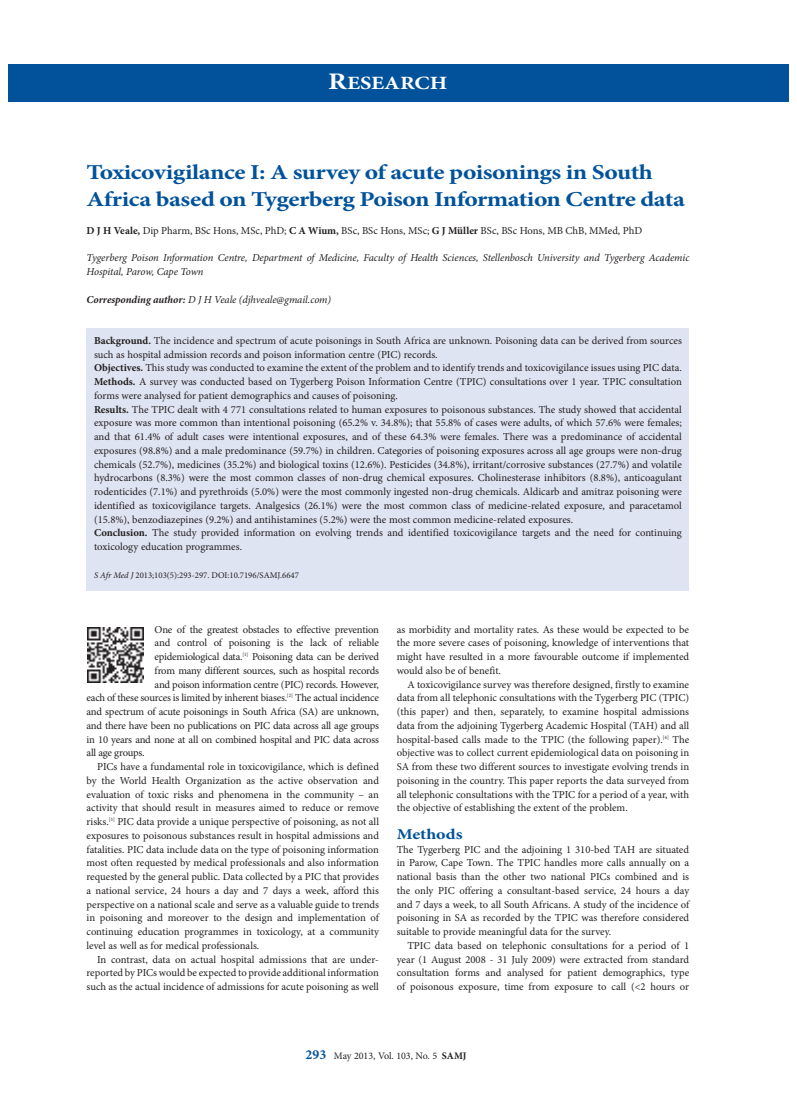
<style>
.page{position:relative;width:797px;height:1105px;background:#fff}
.page>*{position:absolute;margin:0;border:0;box-sizing:border-box;transform-origin:0 0}
.t1{font:700 21.25px/27.5px "Minion Pro";letter-spacing:-.02em;color:#01529a;scale:1.2 1}
.t2{font:700 18.75px "Minion Pro";color:#fff;scale:1.2 1}
.t3{font:700 15px "Minion Pro";color:#01529a;scale:1.2 1}
.t4{font:10.62px/13.8px "Minion Pro";letter-spacing:-.005em;color:#231f20;text-align:justify}
.t5{font:10.62px "Minion Pro";letter-spacing:-.025em;color:#231f20}
.t6{font:italic 10.62px/13.8px "Minion Pro";letter-spacing:-.005em;color:#231f20}
.t7{font:10px "Minion Pro";letter-spacing:-.005em;color:#231f20}
.t8{font:8.75px "Minion Pro";color:#231f20}
.s1{font-size:23.75px}
.s2{font-weight:700}
.s3{font-style:italic}
.s4{font-weight:700;font-size:13.75px;color:#01529a}
</style>
<div class="page">
<div style="left:9px;top:64px;width:779px;height:37px;background:#01529a"></div>
<div style="left:87px;top:328px;width:602px;height:263px;background:#dee4f1"></div>
<img style="left:88px;top:627px;width:55px;height:55px">
<h2 class="t2" style="left:328px;top:69px;width:101px"><span class="s1">R</span>ESEARCH</h2>
<h1 class="t1" style="left:86px;top:158px;width:500px">Toxicovigilance I: A survey of acute poisonings in South<br>Africa based on Tygerberg Poison Information Centre data</h1>
<p class="t4" style="left:86px;top:224px;width:557px"><span class="s2">D J H Veale,</span> Dip Pharm, BSc Hons, MSc, PhD; <span class="s2">C A Wium,</span> BSc, BSc Hons, MSc; <span class="s2">G J Müller</span> BSc, BSc Hons, MB ChB, MMed, PhD</p>
<p class="t6" style="left:86px;top:251px;width:604px">Tygerberg Poison Information Centre, Department of Medicine, Faculty of Health Sciences, Stellenbosch University and Tygerberg Academic<br>Hospital, Parow, Cape Town</p>
<p class="t6" style="left:86px;top:292px;width:246px"><span class="s2">Corresponding author:</span> D J H Veale (djhveale@gmail.com)</p>
<p class="t4" style="left:94px;top:334px;width:589px;text-align:left"><span class="s2">Background.</span> The incidence and spectrum of acute poisonings in South Africa are unknown. Poisoning data can be derived from sources such as hospital admission records and poison information centre (PIC) records.<br><span class="s2">Objectives.</span> This study was conducted to examine the extent of the problem and to identify trends and toxicovigilance issues using PIC data.<br><span class="s2">Methods.</span> A survey was conducted based on Tygerberg Poison Information Centre (TPIC) consultations over 1 year. TPIC consultation forms were analysed for patient demographics and causes of poisoning.<br><span class="s2">Results.</span> The TPIC dealt with 4 771 consultations related to human exposures to poisonous substances. The study showed that accidental exposure was more common than intentional poisoning (65.2% v. 34.8%); that 55.8% of cases were adults, of which 57.6% were females; and that 61.4% of adult cases were intentional exposures, and of these 64.3% were females. There was a predominance of accidental exposures (98.8%) and a male predominance (59.7%) in children. Categories of poisoning exposures across all age groups were non-drug chemicals (52.7%), medicines (35.2%) and biological toxins (12.6%). Pesticides (34.8%), irritant/corrosive substances (27.7%) and volatile hydrocarbons (8.3%) were the most common classes of non-drug chemical exposures. Cholinesterase inhibitors (8.8%), anticoagulant rodenticides (7.1%) and pyrethroids (5.0%) were the most commonly ingested non-drug chemicals. Aldicarb and amitraz poisoning were identified as toxicovigilance targets. Analgesics (26.1%) were the most common class of medicine-related exposure, and paracetamol (15.8%), benzodiazepines (9.2%) and antihistamines (5.2%) were the most common medicine-related exposures.<br><span class="s2">Conclusion.</span> The study provided information on evolving trends and identified toxicovigilance targets and the need for continuing toxicology education programmes.</p>
<p class="t8" style="left:94px;top:569px;width:206px"><span class="s3">S Afr Med J</span> 2013;103(5):293-297. DOI:10.7196/SAMJ.6647</p>
<p class="t4" style="left:155px;top:622px;width:226px">One of the greatest obstacles to effective prevention</p>
<p class="t4" style="left:155px;top:636px;width:226px">and control of poisoning is the lack of reliable</p>
<p class="t4" style="left:155px;top:650px;width:226px">epidemiological data.<sup>[1]</sup> Poisoning data can be derived</p>
<p class="t5" style="left:155px;top:663px;width:226px">from many different sources, such as hospital records</p>
<p class="t5" style="left:155px;top:677px;width:226px">and poison information centre (PIC) records. However,</p>
<p class="t4" style="left:86px;top:691px;width:294px">each of these sources is limited by inherent biases.<sup>[2]</sup> The actual incidence</p>
<p class="t4" style="left:86px;top:705px;width:294px">and spectrum of acute poisonings in South Africa (SA) are unknown,</p>
<p class="t5" style="left:86px;top:718px;width:294px">and there have been no publications on PIC data across all age groups</p>
<p class="t5" style="left:86px;top:732px;width:294px">in 10 years and none at all on combined hospital and PIC data across</p>
<p class="t5" style="left:86px;top:746px;width:60px">all age groups.</p>
<p class="t4" style="left:97px;top:760px;width:283px">PICs have a fundamental role in toxicovigilance, which is defined</p>
<p class="t4" style="left:86px;top:774px;width:294px">by the World Health Organization as the active observation and</p>
<p class="t4" style="left:86px;top:787px;width:294px">evaluation of toxic risks and phenomena in the community – an</p>
<p class="t4" style="left:86px;top:801px;width:294px">activity that should result in measures aimed to reduce or remove</p>
<p class="t4" style="left:86px;top:815px;width:294px">risks.<sup>[3]</sup> PIC data provide a unique perspective of poisoning, as not all</p>
<p class="t4" style="left:86px;top:829px;width:294px">exposures to poisonous substances result in hospital admissions and</p>
<p class="t4" style="left:86px;top:842px;width:294px">fatalities. PIC data include data on the type of poisoning information</p>
<p class="t4" style="left:86px;top:856px;width:294px">most often requested by medical professionals and also information</p>
<p class="t4" style="left:86px;top:870px;width:294px">requested by the general public. Data collected by a PIC that provides</p>
<p class="t4" style="left:86px;top:884px;width:294px">a national service, 24 hours a day and 7 days a week, afford this</p>
<p class="t4" style="left:86px;top:897px;width:294px">perspective on a national scale and serve as a valuable guide to trends</p>
<p class="t4" style="left:86px;top:911px;width:294px">in poisoning and moreover to the design and implementation of</p>
<p class="t4" style="left:86px;top:925px;width:294px">continuing education programmes in toxicology, at a community</p>
<p class="t4" style="left:86px;top:939px;width:174px">level as well as for medical professionals.</p>
<p class="t4" style="left:97px;top:952px;width:283px">In contrast, data on actual hospital admissions that are under-</p>
<p class="t4" style="left:86px;top:966px;width:294px">reported by PICs would be expected to provide additional information</p>
<p class="t4" style="left:86px;top:980px;width:294px">such as the actual incidence of admissions for acute poisoning as well</p>
<p class="t4" style="left:397px;top:622px;width:294px">as morbidity and mortality rates. As these would be expected to be the more severe cases of poisoning, knowledge of interventions that might have resulted in a more favourable outcome if implemented would also be of benefit.</p>
<p class="t4" style="left:397px;top:677px;width:294px;text-indent:11px">A toxicovigilance survey was therefore designed, firstly to examine data from all telephonic consultations with the Tygerberg PIC (TPIC) (this paper) and then, separately, to examine hospital admissions data from the adjoining Tygerberg Academic Hospital (TAH) and all hospital-based calls made to the TPIC (the following paper).<sup>[4]</sup> The objective was to collect current epidemiological data on poisoning in SA from these two different sources to investigate evolving trends in poisoning in the country. This paper reports the data surveyed from all telephonic consultations with the TPIC for a period of a year, with the objective of establishing the extent of the problem.</p>
<h3 class="t3" style="left:397px;top:823px;width:56px">Methods</h3>
<p class="t4" style="left:397px;top:842px;width:294px">The Tygerberg PIC and the adjoining 1 310-bed TAH are situated in Parow, Cape Town. The TPIC handles more calls annually on a national basis than the other two national PICs combined and is the only PIC offering a consultant-based service, 24 hours a day and 7 days a week, to all South Africans. A study of the incidence of poisoning in SA as recorded by the TPIC was therefore considered suitable to provide meaningful data for the survey.</p>
<p class="t4" style="left:397px;top:939px;width:294px;text-indent:11px">TPIC data based on telephonic consultations for a period of 1 year (1 August 2008 - 31 July 2009) were extracted from standard consultation forms and analysed for patient demographics, type of poisonous exposure, time from exposure to call (&lt;2 hours or</p>
<p class="t7" style="left:305px;top:1049px;width:162px"><span class="s4">293</span> May 2013, Vol. 103, No. 5 <span class="s2">SAMJ</span></p>
</div>
